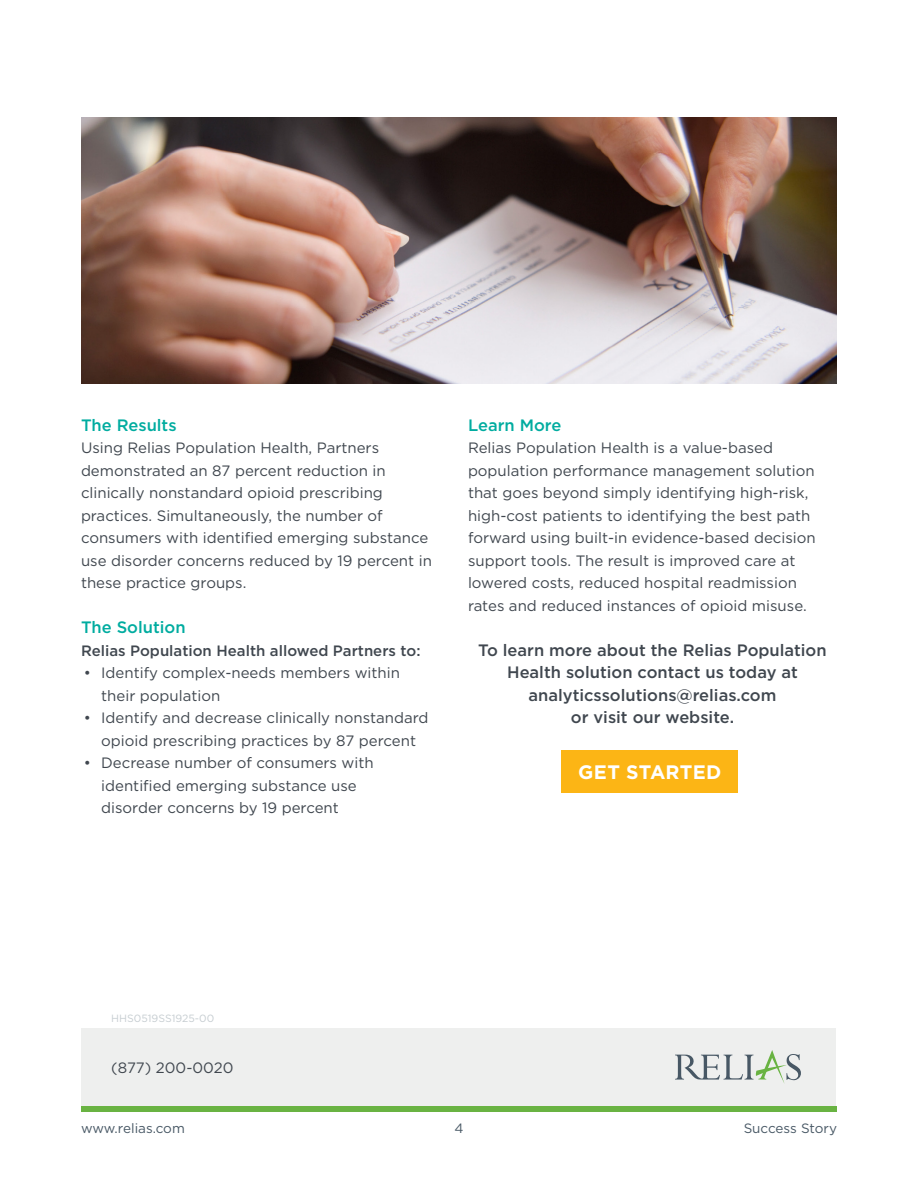
<style>
.page{position:relative;width:918px;height:1188px;background:#fff}
.page>*{position:absolute;margin:0;border:0;box-sizing:border-box;transform-origin:0 0}
.t1{font:700 19.5px "Gotham";letter-spacing:.01em;color:#fff}
.t2{font:500 16.5px/22.5px "Gotham";color:#40474f;text-align:center}
.t3{font:500 16.5px "Gotham";color:#00aca0}
.t4{font:15px/22.5px "Gotham";color:#40474f}
.t5{font:500 15px "Gotham";color:#40474f}
.t6{font:13.5px "Gotham";color:#485865}
.t7{font:10.5px "Gotham";color:#c6cdd1}
</style>
<div class="page">
<div style="left:81px;top:1106px;width:756px;height:6px;background:#69b342"></div>
<div style="left:81px;top:1028px;width:755px;height:77px;background:#eeefee"></div>
<svg style="left:675px;top:1050px;width:126px;height:34px"></svg>
<div style="left:562px;top:750px;width:176px;height:42px;background:#fcb515"></div>
<img style="left:81px;top:117px;width:756px;height:267px">
<p class="t3" style="left:81px;top:414px;width:97px">The Results</p>
<p class="t4" style="left:81px;top:436px;width:352px">Using Relias Population Health, Partners demonstrated an 87 percent reduction in clinically nonstandard opioid prescribing practices. Simultaneously, the number of consumers with identified emerging substance use disorder concerns reduced by 19 percent in these practice groups.</p>
<p class="t3" style="left:81px;top:617px;width:106px">The Solution</p>
<p class="t5" style="left:81px;top:641px;width:341px">Relias Population Health allowed Partners to:</p>
<p class="t4" style="left:101px;top:661px;width:300px;text-indent:-17px">• Identify complex-needs members within their population</p>
<p class="t4" style="left:84px;top:706px;width:346px;text-align:center">• Identify and decrease clinically nonstandard opioid prescribing practices by 87 percent</p>
<p class="t4" style="left:101px;top:751px;width:274px;text-indent:-17px">• Decrease number of consumers with identified emerging substance use disorder concerns by 19 percent</p>
<p class="t3" style="left:468px;top:414px;width:95px">Learn More</p>
<p class="t4" style="left:468px;top:436px;width:349px">Relias Population Health is a value-based population performance management solution that goes beyond simply identifying high-risk, high-cost patients to identifying the best path forward using built-in evidence-based decision support tools. The result is improved care at lowered costs, reduced hospital readmission rates and reduced instances of opioid misuse.</p>
<p class="t2" style="left:478px;top:638px;width:350px">To learn more about the Relias Population Health solution contact us today at analyticssolutions@relias.com<br>or visit our website.</p>
<h1 class="t1" style="left:578px;top:759px;width:145px">GET STARTED</h1>
<p class="t7" style="left:111px;top:1012px;width:104px">HHS0519SS1925-00</p>
<p class="t4" style="left:111px;top:1056px;width:124px">(877) 200-0020</p>
<p class="t6" style="left:81px;top:1119px;width:105px">www.relias.com</p>
<p class="t6" style="left:454px;top:1119px;width:11px">4</p>
<p class="t6" style="left:744px;top:1119px;width:95px">Success Story</p>
</div>
